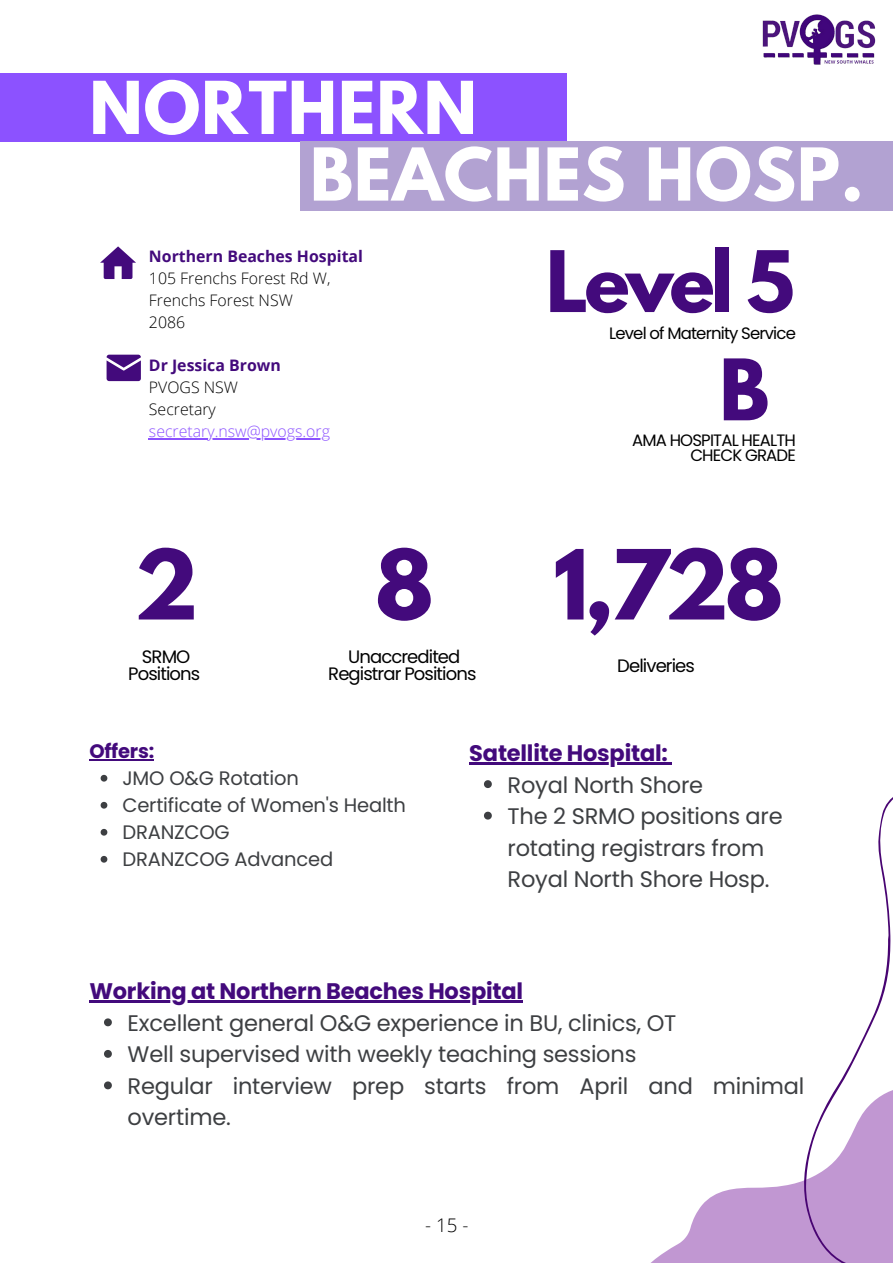
<style>
.page{position:relative;width:893px;height:1263px;background:#fff}
.page>*{position:absolute;margin:0;border:0;box-sizing:border-box;transform-origin:0 0}
.t1{font:700 85.5px "League Spartan";color:#430a7c}
.t2{font:700 75px "League Spartan";letter-spacing:-.05em;color:#430a7c}
.t3{font:700 64.5px/66.6px "League Spartan";letter-spacing:.015em;color:#fff}
.t4{font:22.5px/31.5px "Poppins";letter-spacing:-.01em;color:#3d3f42}
.t5{font:700 22.5px "Poppins";letter-spacing:-.01em;color:#430a7c}
.t6{font:19.5px/27px "Poppins";letter-spacing:-.01em;color:#3d3f42}
.t7{font:700 19.5px "Poppins";letter-spacing:-.01em;color:#430a7c}
.t8{font:300 18.75px "Open Sans";color:#000}
.t9{font:18px/16.9px "Poppins";letter-spacing:-.05em;color:#000;text-align:center}
.t10{font:16.5px/14.6px "Poppins";letter-spacing:-.05em;color:#000;text-align:right}
.t11{font:300 15.9px/22px "Open Sans";color:#000}
.t12{font:700 15.9px "Open Sans";color:#430a7c}
.t13{font:300 15.9px "Open Sans";color:#8c52ff}
</style>
<div class="page">
<div style="left:0;top:73px;width:566px;height:68px;background:#8c52ff"></div>
<div style="left:300px;top:141px;width:593px;height:70px;background:#b2a2d2"></div>
<svg style="left:107px;top:355px;width:34px;height:26px"></svg>
<svg style="left:100px;top:246px;width:36px;height:33px"></svg>
<hr style="left:149px;top:438px;width:181px;height:1px;background:#8c52ff">
<svg style="left:104px;top:1018px;width:8px;height:8px"></svg>
<svg style="left:104px;top:1050px;width:8px;height:8px"></svg>
<svg style="left:104px;top:1081px;width:8px;height:8px"></svg>
<hr style="left:89px;top:1000px;width:434px;height:3px;background:#430a7c">
<svg style="left:650px;top:1181px;width:151px;height:82px;fill:#c197d2"></svg>
<svg style="left:801px;top:797px;width:92px;height:466px"></svg>
<img style="left:762px;top:14px;width:114px;height:51px">
<svg style="left:101px;top:775px;width:6px;height:6px"></svg>
<svg style="left:101px;top:802px;width:6px;height:7px"></svg>
<svg style="left:101px;top:829px;width:6px;height:7px"></svg>
<svg style="left:101px;top:856px;width:6px;height:7px"></svg>
<hr style="left:89px;top:759px;width:65px;height:1px;background:#430a7c">
<svg style="left:484px;top:780px;width:8px;height:8px"></svg>
<svg style="left:484px;top:812px;width:8px;height:7px"></svg>
<hr style="left:469px;top:762px;width:198px;height:2px;background:#430a7c">
<h3 class="t3" style="left:310px;top:83px;width:555px;text-indent:-221px">NORTHERN<br>BEACHES HOSP.</h3>
<p class="t12" style="left:149px;top:245px;width:215px">Northern Beaches Hospital</p>
<p class="t11" style="left:149px;top:266px;width:183px">105 Frenchs Forest Rd W,<br>Frenchs Forest NSW<br>2086</p>
<p class="t12" style="left:149px;top:354px;width:133px">Dr Jessica Brown</p>
<p class="t11" style="left:149px;top:376px;width:91px">PVOGS NSW<br>Secretary</p>
<p class="t13" style="left:149px;top:420px;width:182px">secretary.nsw@pvogs.org</p>
<h1 class="t1" style="left:134px;top:542px;width:66px">2</h1>
<h1 class="t1" style="left:375px;top:542px;width:60px">8</h1>
<p class="t9" style="left:328px;top:648px;width:150px">Unaccredited<br>Registrar Positions</p>
<p class="t9" style="left:128px;top:648px;width:74px">SRMO<br>Positions</p>
<h2 class="t2" style="left:546px;top:245px;width:250px">Level 5</h2>
<p class="t10" style="left:609px;top:326px;width:188px">Level of Maternity Service</p>
<h2 class="t2" style="left:719px;top:353px;width:51px">B</h2>
<p class="t10" style="left:632px;top:433px;width:165px">AMA HOSPITAL HEALTH<br>CHECK GRADE</p>
<h1 class="t1" style="left:553px;top:542px;width:232px">1,728</h1>
<p class="t9" style="left:617px;top:657px;width:79px">Deliveries</p>
<p class="t7" style="left:89px;top:737px;width:66px">Offers:</p>
<p class="t6" style="left:122px;top:765px;width:285px">JMO O&amp;G Rotation<br>Certificate of Women's Health<br>DRANZCOG<br>DRANZCOG Advanced</p>
<p class="t5" style="left:469px;top:737px;width:200px">Satellite Hospital:</p>
<p class="t4" style="left:507px;top:769px;width:277px">Royal North Shore<br>The 2 SRMO positions are rotating registrars from<br>Royal North Shore Hosp.</p>
<p class="t5" style="left:89px;top:976px;width:435px">Working at Northern Beaches Hospital</p>
<p class="t4" style="left:128px;top:1007px;width:678px">Excellent general O&amp;G experience in BU, clinics, OT<br>Well supervised with weekly teaching sessions<br>Regular interview prep starts from April and minimal overtime.</p>
<p class="t8" style="left:425px;top:1211px;width:45px">-15-</p>
</div>
